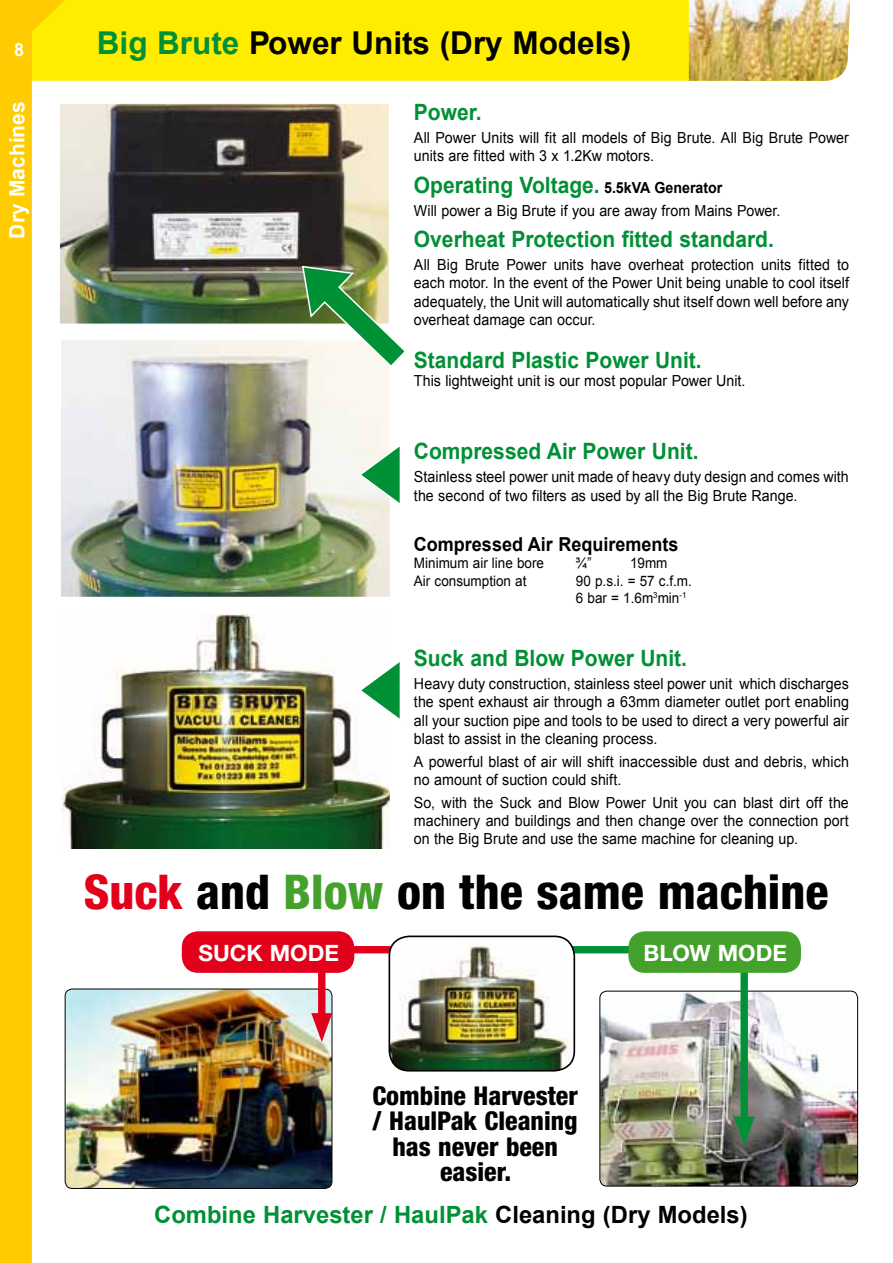
<style>
.page{position:relative;width:893px;height:1263px;background:#fff}
.page>*{position:absolute;margin:0;border:0;box-sizing:border-box;transform-origin:0 0}
.t1{font:800 condensed 48px "Helvetica Neue";color:#000}
.t2{font:700 31.5px "Arial";color:#000}
.t3{font:800 condensed 25.95px/25.5px "Helvetica Neue";color:#000;text-align:center}
.t4{font:700 23.85px "Arial";color:#009036}
.t5{font:700 22.5px "Arial";color:#009036;scale:.93 1}
.t6{font:700 22.5px "Helvetica Neue";color:#fff}
.t7{font:700 21px "Arial";color:#fff}
.t8{font:700 19.2px "Arial";color:#000;scale:.93 1}
.t9{font:700 18px "Arial";color:#fff}
.t10{font:15.3px/18.3px "Arial";color:#000;scale:.93 1}
.t11{font:14.4px/17.4px "Arial";color:#000;scale:.93 1}
.s1{color:#009036}
.s2{font-size:15.3px;color:#000}
.s3{color:#e2001a}
.s4{color:#44a12b}
.s5{color:#000}
</style>
<div class="page">
<img style="left:65px;top:104px;width:323px;height:219px">
<img style="left:65px;top:615px;width:323px;height:232px">
<div style="left:60px;top:612px;width:331px;height:238px;border:2px solid #fff"></div>
<img style="left:65px;top:341px;width:324px;height:255px">
<div style="left:65px;top:0;width:786px;height:81px;background:#ffed00"></div>
<img style="left:689px;top:0;width:161px;height:81px">
<svg style="left:0;top:0;width:65px;height:1263px;fill:#fecc00"></svg>
<img style="left:600px;top:991px;width:258px;height:195px">
<div style="left:600px;top:991px;width:258px;height:195px;border:1px solid #000;border-radius:7px"></div>
<img style="left:65px;top:989px;width:267px;height:199px">
<div style="left:65px;top:989px;width:267px;height:200px;border:1px solid #000;border-radius:7px"></div>
<img style="left:498px;top:946px;width:254px;height:190px">
<svg style="left:734px;top:1117px;width:21px;height:28px"></svg>
<div style="left:628px;top:931px;width:173px;height:42px;background:#44a12b;border-radius:16px"></div>
<svg style="left:358px;top:442px;width:42px;height:65px"></svg>
<svg style="left:358px;top:658px;width:42px;height:65px"></svg>
<img style="left:301px;top:265px;width:103px;height:103px">
<svg style="left:311px;top:939px;width:78px;height:103px"></svg>
<img style="left:389px;top:938px;width:185px;height:133px">
<div style="left:389px;top:935px;width:186px;height:136px;border:2px solid #000;border-radius:20px"></div>
<div style="left:182px;top:931px;width:172px;height:42px;background:#e2001a;border-radius:16px"></div>
<p class="t9" style="left:14px;top:37px;width:12px">8</p>
<h2 class="t2" style="left:97px;top:22px;width:536px"><span class="s1">Big Brute</span> Power Units (Dry Models)</h2>
<h3 class="t7" style="left:3px;top:239px;width:139px;rotate:-90deg">Dry Machines</h3>
<h3 class="t5" style="left:414px;top:97px;width:74px">Power.</h3>
<p class="t10" style="left:414px;top:128px;width:469px">All Power Units will fit all models of Big Brute. All Big Brute Power units are fitted with 3 x 1.2Kw motors.</p>
<h3 class="t5" style="left:414px;top:170px;width:333px">Operating Voltage. <span class="s2">5.5kVA Generator</span></h3>
<p class="t10" style="left:414px;top:201px;width:395px">Will power a Big Brute if you are away from Mains Power.</p>
<h3 class="t5" style="left:414px;top:224px;width:389px">Overheat Protection fitted standard.</h3>
<p class="t10" style="left:414px;top:256px;width:469px;text-align:justify">All Big Brute Power units have overheat protection units fitted to each motor. In the event of the Power Unit being unable to cool itself adequately, the Unit will automatically shut itself down well before any overheat damage can occur.</p>
<h3 class="t5" style="left:414px;top:345px;width:311px">Standard Plastic Power Unit.</h3>
<p class="t10" style="left:414px;top:372px;width:358px">This lightweight unit is our most popular Power Unit.</p>
<h3 class="t5" style="left:414px;top:436px;width:307px">Compressed Air Power Unit.</h3>
<p class="t10" style="left:414px;top:467px;width:469px;line-height:19.2px">Stainless steel power unit made of heavy duty design and comes with the second of two filters as used by all the Big Brute Range.</p>
<p class="t8" style="left:414px;top:532px;width:286px">Compressed Air Requirements</p>
<p class="t11" style="left:414px;top:555px;width:141px">Minimum air line bore</p>
<p class="t11" style="left:576px;top:555px;width:18px">¾”</p>
<p class="t11" style="left:630px;top:555px;width:42px">19mm</p>
<p class="t11" style="left:414px;top:572px;width:123px">Air consumption at</p>
<p class="t11" style="left:576px;top:572px;width:126px">90 p.s.i. = 57 c.f.m.<br>6 bar = 1.6m<sup>3</sup>min<sup>-1</sup></p>
<h3 class="t5" style="left:414px;top:643px;width:295px">Suck and Blow Power Unit.</h3>
<p class="t10" style="left:414px;top:674px;width:469px;text-align:justify">Heavy duty construction, stainless steel power unit which discharges the spent exhaust air through a 63mm diameter outlet port enabling all your suction pipe and tools to be used to direct a very powerful air blast to assist in the cleaning process.</p>
<p class="t10" style="left:414px;top:752px;width:469px">A powerful blast of air will shift inaccessible dust and debris, which no amount of suction could shift.</p>
<p class="t10" style="left:414px;top:793px;width:469px;text-align:justify">So, with the Suck and Blow Power Unit you can blast dirt off the machinery and buildings and then change over the connection port on the Big Brute and use the same machine for cleaning up.</p>
<h1 class="t1" style="left:84px;top:862px;width:746px"><span class="s3">Suck</span> and <span class="s4">Blow</span> on the same machine</h1>
<h3 class="t6" style="left:198px;top:939px;width:142px">SUCK MODE</h3>
<h3 class="t3" style="left:372px;top:1082px;width:207px">Combine Harvester / HaulPak Cleaning has never been easier.</h3>
<h3 class="t6" style="left:644px;top:939px;width:145px">BLOW MODE</h3>
<h3 class="t4" style="left:154px;top:1199px;width:595px">Combine Harvester / HaulPak <span class="s5">Cleaning (Dry Models)</span></h3>
</div>
